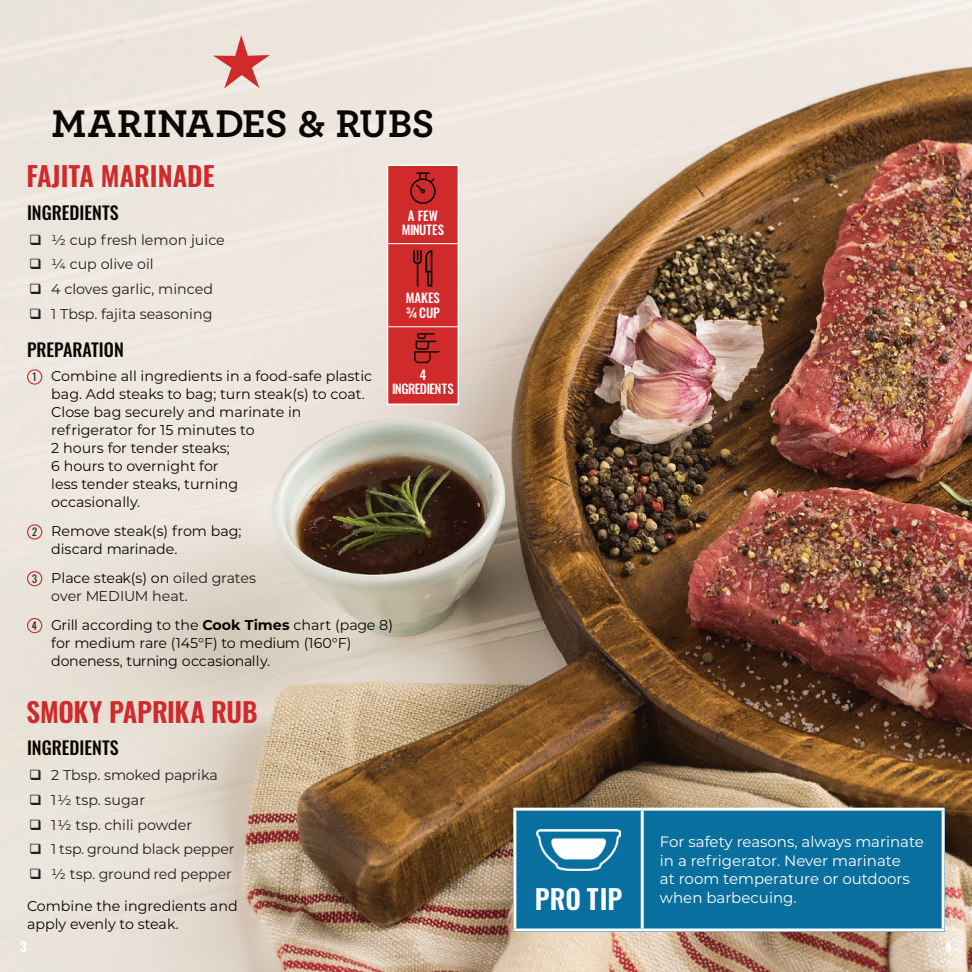
<style>
.page{position:relative;width:972px;height:972px;background:#fff}
.page>*{position:absolute;margin:0;border:0;box-sizing:border-box;transform-origin:0 0}
.t1{font:700 40.5px "Archer";letter-spacing:.005em;color:#0a0604}
.t2{font:600 27px "Oswald";color:#d02a2b}
.t3{font:600 27px "Oswald";color:#fff}
.t4{font:500 18px "Oswald";color:#0a0604}
.t5{font:15px/18.8px "Montserrat";color:#fff}
.t6{font:14.25px/18px "Montserrat";color:#0a0604}
.t7{font:14.25px/24.8px "Montserrat";color:#231f20}
.t8{font:14.25px/18px "Montserrat";color:#221d1f}
.t9{font:600 13.5px "Oswald";color:#fff}
.t10{font:500 12.75px/14.2px "Oswald";letter-spacing:-.005em;color:#fff;text-align:center}
.t11{font:500 12.75px/14.2px "Oswald";letter-spacing:-.035em;color:#fff;text-align:center}
.t12{font:10.5px "Oswald";color:#231f20}
.s1{color:#0a0604}
.s2{font-weight:700}
</style>
<div class="page">
<img style="left:0;top:0;width:972px;height:972px">
<div style="left:27px;top:369px;width:15px;height:16px;border:1px solid #d02a2b;border-radius:50%"></div>
<div style="left:27px;top:524px;width:15px;height:16px;border:1px solid #d02a2b;border-radius:50%"></div>
<div style="left:27px;top:571px;width:15px;height:15px;border:1px solid #d02a2b;border-radius:50%"></div>
<div style="left:27px;top:618px;width:15px;height:15px;border:1px solid #d02a2b;border-radius:50%"></div>
<svg style="left:213px;top:35px;width:57px;height:53px;background:#e4aca6"></svg>
<div style="left:513px;top:808px;width:432px;height:124px;background:#086f9e"></div>
<hr style="left:513px;top:808px;width:129px;height:3px;background:#fff">
<hr style="left:513px;top:811px;width:3px;height:117px;background:#fff">
<hr style="left:642px;top:808px;width:303px;height:3px;background:#fff">
<hr style="left:641px;top:811px;width:3px;height:117px;background:#fff">
<hr style="left:942px;top:811px;width:3px;height:117px;background:#fff">
<svg style="left:513px;top:928px;width:129px;height:4px"></svg>
<svg style="left:642px;top:928px;width:303px;height:4px"></svg>
<img style="left:536px;top:829px;width:85px;height:42px">
<div style="left:388px;top:165px;width:70px;height:239px;background:#d02a2b"></div>
<hr style="left:388px;top:243px;width:70px;height:1px;background:#fff">
<hr style="left:388px;top:326px;width:70px;height:1px;background:#fff">
<svg style="left:410px;top:172px;width:26px;height:32px"></svg>
<svg style="left:413px;top:250px;width:19px;height:37px"></svg>
<svg style="left:414px;top:333px;width:26px;height:30px"></svg>
<div style="left:387px;top:165px;width:72px;height:240px;border:1px solid #fff"></div>
<svg style="left:30px;top:234px;width:11px;height:11px"></svg>
<svg style="left:30px;top:259px;width:11px;height:10px"></svg>
<svg style="left:30px;top:284px;width:11px;height:10px"></svg>
<svg style="left:30px;top:308px;width:11px;height:11px"></svg>
<svg style="left:30px;top:770px;width:11px;height:10px"></svg>
<svg style="left:30px;top:794px;width:11px;height:11px"></svg>
<svg style="left:30px;top:819px;width:11px;height:11px"></svg>
<svg style="left:30px;top:844px;width:11px;height:10px"></svg>
<svg style="left:30px;top:869px;width:11px;height:10px"></svg>
<h1 class="t1" style="left:52px;top:92px;width:384px">MARINADES &amp; RUBS</h1>
<h2 class="t2" style="left:26px;top:162px;width:190px">FAJITA MARINADE</h2>
<p class="t4" style="left:27px;top:203px;width:93px">INGREDIENTS</p>
<p class="t7" style="left:51px;top:227px;width:175px">1/2 cup fresh lemon juice<br>1/4 cup olive oil<br>4 cloves garlic, minced<br>1 Tbsp. fajita seasoning</p>
<p class="t4" style="left:27px;top:340px;width:98px">PREPARATION</p>
<p class="t6" style="left:51px;top:367px;width:322px">Combine all ingredients in a food-safe plastic bag. Add steaks to bag; turn steak(s) to coat.<br>Close bag securely and marinate in refrigerator for 15 minutes to<br>2 hours for tender steaks;<br>6 hours to overnight for<br>less tender steaks, turning<br>occasionally.</p>
<p class="t6" style="left:51px;top:522px;width:192px">Remove steak(s) from bag; discard marinade.</p>
<p class="t8" style="left:51px;top:568px;width:206px"><span class="s1">Place steak(s) on</span> oiled grates over MEDIUM heat<span class="s1">.</span></p>
<p class="t6" style="left:51px;top:615px;width:343px">Grill according to the <span class="s2">Cook Times</span> chart (page 8) for medium rare (145°F) to medium (160°F) doneness, turning occasionally.</p>
<p class="t10" style="left:402px;top:209px;width:44px">A FEW<br>MINUTES</p>
<p class="t10" style="left:406px;top:292px;width:36px;text-align:left">MAKES<br>3/4 CUP</p>
<p class="t11" style="left:392px;top:368px;width:63px">4<br>INGREDIENTS</p>
<p class="t12" style="left:33px;top:368px;width:6px">1</p>
<p class="t12" style="left:32px;top:522px;width:7px">2</p>
<p class="t12" style="left:32px;top:569px;width:7px">3</p>
<p class="t12" style="left:32px;top:616px;width:7px">4</p>
<h2 class="t2" style="left:27px;top:698px;width:232px">SMOKY PAPRIKA RUB</h2>
<p class="t4" style="left:27px;top:739px;width:93px">INGREDIENTS</p>
<p class="t7" style="left:51px;top:762px;width:185px">2 Tbsp. smoked paprika<br>11/2 tsp. sugar<br>11/2 tsp. chili powder<br>1 tsp. ground black pepper<br>1/2 tsp. ground red pepper</p>
<p class="t6" style="left:27px;top:896px;width:212px">Combine the ingredients and apply evenly to steak.</p>
<h2 class="t3" style="left:535px;top:885px;width:89px">PRO TIP</h2>
<p class="t5" style="left:660px;top:832px;width:266px">For safety reasons, always marinate in a refrigerator. Never marinate<br>at room temperature or outdoors when barbecuing.</p>
<p class="t9" style="left:20px;top:939px;width:8px">3</p>
<p class="t9" style="left:945px;top:939px;width:8px">4</p>
</div>
